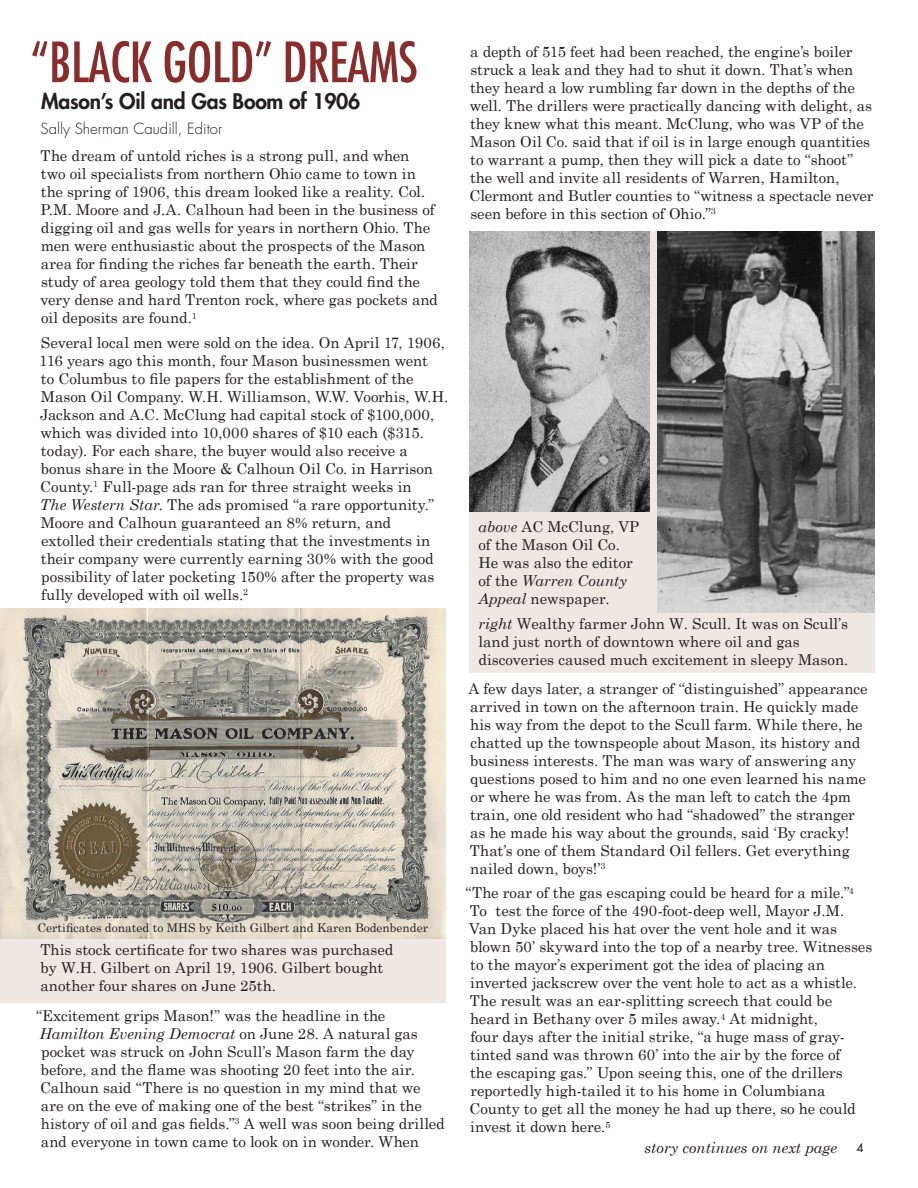
<style>
.page{position:relative;width:918px;height:1188px;background:#fff}
.page>*{position:absolute;margin:0;border:0;box-sizing:border-box;transform-origin:0 0}
.t1{font:condensed 54px "Futura";letter-spacing:-.01em;color:#882d2b}
.t2{font:800 21px "Futura";letter-spacing:-.01em;color:#231f20}
.Body_Copy{font:15px/18px "Century Schoolbook";letter-spacing:-.005em;color:#231f20}
.t3{font:300 15px "Futura";color:#231f20}
.Body_Copy-2{font:italic 15px "Century Schoolbook";color:#231f20}
.Body_Copy-3{font:12px "Century Schoolbook";color:#231f20}
.subhead{font:12px "Futura";color:#231f20}
.s1{font-style:italic}
</style>
<div class="page">
<div style="left:0;top:936px;width:446px;height:66px;background:#eee8e5"></div>
<img style="left:0;top:608px;width:446px;height:330px">
<div style="left:470px;top:232px;width:405px;height:441px;background:#eee8e5"></div>
<img style="left:470px;top:232px;width:180px;height:280px">
<img style="left:657px;top:232px;width:218px;height:381px">
<p class="t1" style="left:31px;top:28px;width:388px">“BLACK GOLD” DREAMS</p>
<p class="t2" style="left:41px;top:87px;width:321px">Mason’s Oil and Gas Boom of 1906</p>
<p class="t3" style="left:41px;top:119px;width:183px">Sally Sherman Caudill, Editor</p>
<p class="Body_Copy" style="left:40px;top:146px;width:399px">The dream of untold riches is a strong pull, and when<br>two oil specialists from northern Ohio came to town in the spring of 1906, this dream looked like a reality. Col.<br>P.M. Moore and J.A. Calhoun had been in the business of digging oil and gas wells for years in northern Ohio. The men were enthusiastic about the prospects of the Mason area for finding the riches far beneath the earth. Their study of area geology told them that they could find the very dense and hard Trenton rock, where gas pockets and oil deposits are found.<sup>1</sup></p>
<p class="Body_Copy" style="left:39px;top:333px;width:411px">Several local men were sold on the idea. On April 17, 1906, 116 years ago this month, four Mason businessmen went<br>to Columbus to file papers for the establishment of the Mason Oil Company. W.H. Williamson, W.W. Voorhis, W.H.<br>Jackson and A.C. McClung had capital stock of $100,000, which was divided into 10,000 shares of $10 each ($315. today). For each share, the buyer would also receive a bonus share in the Moore &amp; Calhoun Oil Co. in Harrison County.<sup>1</sup> Full-page ads ran for three straight weeks in<br><span class="s1">The Western Star</span>. The ads promised “a rare opportunity.” Moore and Calhoun guaranteed an 8% return, and<br>extolled their credentials stating that the investments in their company were currently earning 30% with the good possibility of later pocketing 150% after the property was fully developed with oil wells.<sup>2</sup></p>
<p class="Body_Copy-3" style="left:38px;top:920px;width:392px">Certificates donated to MHS by Keith Gilbert and Karen Bodenbender</p>
<p class="Body_Copy" style="left:40px;top:940px;width:355px">This stock certificate for two shares was purchased by W.H. Gilbert on April 19, 1906. Gilbert bought another four shares on June 25th.</p>
<p class="Body_Copy" style="left:36px;top:1006px;width:410px">“Excitement grips Mason!” was the headline in the <span class="s1">Hamilton Evening Democrat</span> on June 28. A natural gas pocket was struck on John Scull’s Mason farm the day before, and the flame was shooting 20 feet into the air.<br>Calhoun said “There is no question in my mind that we<br>are on the eve of making one of the best “strikes” in the history of oil and gas fields.”<sup>3</sup> A well was soon being drilled and everyone in town came to look on in wonder. When</p>
<p class="Body_Copy" style="left:470px;top:42px;width:405px">a depth of 515 feet had been reached, the engine’s boiler struck a leak and they had to shut it down. That’s when they heard a low rumbling far down in the depths of the well. The drillers were practically dancing with delight, as they knew what this meant. McClung, who was VP of the Mason Oil Co. said that if oil is in large enough quantities to warrant a pump, then they will pick a date to “shoot” the well and invite all residents of Warren, Hamilton, Clermont and Butler counties to “witness a spectacle never seen before in this section of Ohio.”<sup>3</sup></p>
<p class="Body_Copy" style="left:478px;top:518px;width:162px"><span class="s1">above</span> AC McClung, VP of the Mason Oil Co.<br>He was also the editor of the <span class="s1">Warren County<br>Appeal</span> newspaper.</p>
<p class="Body_Copy" style="left:478px;top:614px;width:372px"><span class="s1">right</span> Wealthy farmer John W. Scull. It was on Scull’s land just north of downtown where oil and gas discoveries caused much excitement in sleepy Mason.</p>
<p class="Body_Copy" style="left:469px;top:679px;width:401px">A few days later, a stranger of “distinguished” appearance arrived in town on the afternoon train. He quickly made his way from the depot to the Scull farm. While there, he chatted up the townspeople about Mason, its history and business interests. The man was wary of answering any questions posed to him and no one even learned his name or where he was from. As the man left to catch the 4pm train, one old resident who had “shadowed” the stranger as he made his way about the grounds, said ‘By cracky!<br>That’s one of them Standard Oil fellers. Get everything nailed down, boys!’<sup>3</sup></p>
<p class="Body_Copy" style="left:465px;top:884px;width:409px">“The roar of the gas escaping could be heard for a mile.”<sup>4<br></sup>To test the force of the 490-foot-deep well, Mayor J.M.<br>Van Dyke placed his hat over the vent hole and it was blown 50’ skyward into the top of a nearby tree. Witnesses to the mayor’s experiment got the idea of placing an inverted jackscrew over the vent hole to act as a whistle.<br>The result was an ear-splitting screech that could be<br>heard in Bethany over 5 miles away.<sup>4</sup> At midnight,<br>four days after the initial strike, “a huge mass of gray&shy;tinted sand was thrown 60’ into the air by the force of<br>the escaping gas.” Upon seeing this, one of the drillers reportedly high-tailed it to his home in Columbiana County to get all the money he had up there, so he could invest it down here.<sup>5</sup></p>
<p class="Body_Copy-2" style="left:645px;top:1139px;width:194px">story continues on next page</p>
<p class="subhead" style="left:856px;top:1139px;width:8px">4</p>
</div>
